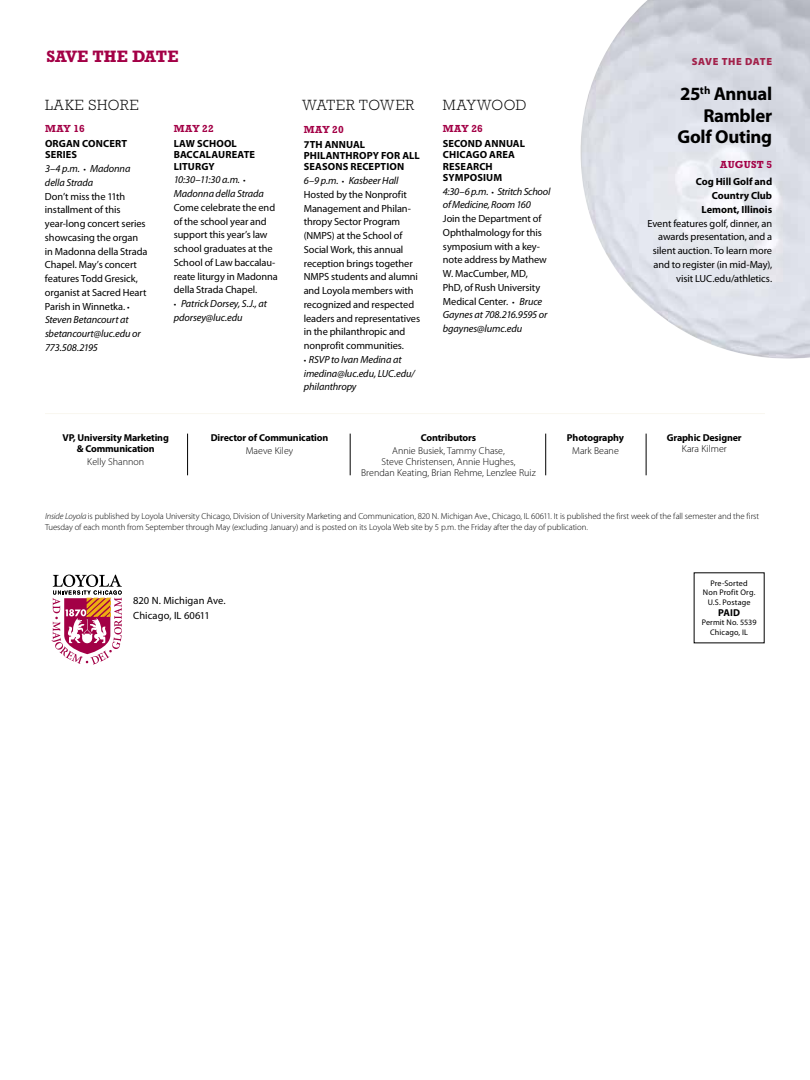
<style>
.page{position:relative;width:810px;height:1080px;background:#fff}
.page>*{position:absolute;margin:0;border:0;box-sizing:border-box;transform-origin:0 0}
.t1{font:700 18.75px/21.2px "Myriad Pro";letter-spacing:-.015em;color:#000;text-align:right}
.t2{font:700 16.75px "Rockwell Std";color:#a30046}
.t3{font:300 15px "Rockwell Std";letter-spacing:.045em;color:#000}
.t4{font:300 15px "Rockwell Std";letter-spacing:.08em;color:#000}
.t5{font:10.5px/15px "Myriad Pro";letter-spacing:.005em;color:#000}
.t6{font:10.38px/13.8px "Myriad Pro";letter-spacing:-.01em;color:#000}
.t7{font:italic 10.38px/13.8px "Myriad Pro";letter-spacing:-.01em;color:#000}
.t8{font:700 10.38px/11.2px "Myriad Pro";color:#000}
.t9{font:700 10.38px "Rockwell Std";letter-spacing:.015em;color:#a30046}
.t10{font:900 10.38px "Myriad Pro";letter-spacing:.06em;color:#a2224b}
.t11{font:300 10px/11.2px "Myriad Pro";color:#000;text-align:center}
.t12{font:700 10px/11.2px "Myriad Pro";letter-spacing:-.015em;color:#000;text-align:center}
.t13{font:300 8.75px/11.2px "Myriad Pro";letter-spacing:-.01em;color:#000}
.t14{font:8.12px/9.4px "Myriad Pro";letter-spacing:.015em;color:#000;text-align:center}
.s1{font-weight:700;font-style:normal}
.s2{font-size:8.75px}
.s3{font-style:italic;font-size:8.75px}
.s4{font-style:italic}
.s5{font-weight:700}
</style>
<div class="page">
<hr style="left:187px;top:434px;width:1px;height:41px;background:#000">
<hr style="left:350px;top:434px;width:1px;height:41px;background:#000">
<hr style="left:545px;top:434px;width:1px;height:41px;background:#000">
<hr style="left:646px;top:434px;width:1px;height:41px;background:#000">
<svg style="left:52px;top:575px;width:70px;height:90px"></svg>
<hr style="left:45px;top:413px;width:720px;height:1px;background:#f9f7f0">
<h2 class="t2" style="left:46px;top:46px;width:111px">SAVE THE DATE</h2>
<h3 class="t4" style="left:45px;top:97px;width:95px">LAKE SHORE</h3>
<p class="t9" style="left:45px;top:123px;width:41px">MAY 16</p>
<p class="t8" style="left:45px;top:138px;width:16px">Organ</p>
<p class="t8" style="left:82px;top:138px;width:14px">Concert</p>
<p class="t7" style="left:45px;top:148px;width:87px"><span class="s1">Series<br></span>3–4 p.m. <span class="s2">•</span> Madonna della Strada</p>
<p class="t6" style="left:45px;top:190px;width:104px">Don’t miss the 11th installment of this year-long concert series showcasing the organ in Madonna della Strada<br>Chapel. May’s concert features Todd Gresick, organist at Sacred Heart<br>Parish in Winnetka. <span class="s3">•<br></span><span class="s4">Steven Betancourt at sbetancourt@luc.edu or<br>773.508.2195</span></p>
<p class="t9" style="left:174px;top:123px;width:42px">MAY 22</p>
<p class="t8" style="left:174px;top:138px;width:37px">Law School<br>Baccalaureate<br>Liturgy</p>
<p class="t7" style="left:174px;top:173px;width:92px">10:30–11:30 a.m. <span class="s2">•<br></span>Madonna della Strada</p>
<p class="t6" style="left:174px;top:201px;width:105px">Come celebrate the end of the school year and support this year’s law school graduates at the<br>School of Law baccalau&shy;reate liturgy in Madonna della Strada Chapel.</p>
<p class="t7" style="left:174px;top:297px;width:95px"><span class="s2">•</span> Patrick Dorsey, S.J., at pdorsey@luc.edu</p>
<h3 class="t3" style="left:302px;top:97px;width:113px">WATER TOWER</h3>
<p class="t9" style="left:304px;top:123px;width:42px">MAY 20</p>
<p class="t8" style="left:304px;top:139px;width:36px">7th Annual<br>Philanthropy</p>
<p class="t8" style="left:381px;top:150px;width:35px">For All</p>
<p class="t8" style="left:304px;top:161px;width:14px">Seasons</p>
<p class="t6" style="left:304px;top:160px;width:118px;text-indent:47px"><span class="s5">Reception<br></span><span class="s4">6–9 p.m.</span> <span class="s3">•</span> <span class="s4">Kasbeer Hall<br></span>Hosted by the N onprofit<br>Management and Philan&shy;thropy Sector Program<br>(NM PS) at the School of<br>Social Work, this annual reception brings together<br>NMPS students and alumni and Loyola members with recognized and respected leaders and representatives in the philanthropic and nonprofit communities.</p>
<p class="t7" style="left:304px;top:353px;width:113px"><span class="s2">•</span> RSVP to Ivan Medina at imedina@luc.edu, LUC.edu/ philanthropy</p>
<h3 class="t3" style="left:443px;top:97px;width:85px">MAYWOOD</h3>
<p class="t9" style="left:443px;top:123px;width:42px">MAY 26</p>
<p class="t8" style="left:443px;top:138px;width:14px">Second</p>
<p class="t8" style="left:485px;top:138px;width:15px">Annual</p>
<p class="t8" style="left:443px;top:149px;width:14px">Chicago</p>
<p class="t8" style="left:489px;top:149px;width:14px">Area</p>
<p class="t8" style="left:443px;top:161px;width:14px">Research<br>Symposium</p>
<p class="t7" style="left:443px;top:185px;width:109px">4:30–6 p.m. <span class="s2">•</span> Stritch School of Medicine, Room 160</p>
<p class="t6" style="left:443px;top:212px;width:106px">Join the Department of<br>Ophthalmology for this symposium with a key&shy;note address by Mathew<br>W. MacCumber, MD,<br>PhD, of Rush University<br>Medical Center. <span class="s3">•</span> <span class="s4">Bruce<br>Gaynes at 708.216.9595 or bgaynes@lumc.edu</span></p>
<p class="t12" style="left:63px;top:432px;width:108px">VP, University Marketing &amp; Communication</p>
<p class="t11" style="left:87px;top:456px;width:58px">Kelly Shannon</p>
<p class="t12" style="left:211px;top:432px;width:119px">Director of Communication</p>
<p class="t11" style="left:246px;top:445px;width:49px">Maeve Kiley</p>
<p class="t12" style="left:421px;top:432px;width:57px">Contributors</p>
<p class="t11" style="left:361px;top:445px;width:176px">Annie Busiek, Tammy Chase,<br>Steve Christensen, Annie Hughes,<br>Brendan Keating, Brian Rehme, Lenzlee Ruiz</p>
<p class="t12" style="left:567px;top:432px;width:59px">Photography</p>
<p class="t11" style="left:572px;top:445px;width:48px">Mark Beane</p>
<p class="t10" style="left:692px;top:56px;width:52px">SAVE THEDA</p>
<p class="t10" style="left:760px;top:56px;width:13px">TE</p>
<h1 class="t1" style="left:678px;top:84px;width:96px">25<sup>th</sup> Annual<br>Rambler<br>Golf Outing</h1>
<p class="t9" style="left:720px;top:158px;width:53px">AUGUST 5</p>
<p class="t8" style="left:696px;top:175px;width:78px;line-height:13.8px;text-align:right">Cog Hill Golf and<br>Country Club<br>Lemont, Illinois</p>
<p class="t6" style="left:648px;top:216px;width:126px;text-align:right">Event features golf, dinner, an awards presentation, and a silent auction. To learn more and to register (in mid-May), visit LUC.edu/athletics.</p>
<p class="t12" style="left:667px;top:432px;width:76px">Graphic Designer</p>
<p class="t11" style="left:682px;top:444px;width:46px">Kara Kilmer</p>
<p class="t13" style="left:45px;top:511px;width:716px"><span class="s4">Inside Loyola</span> is published by Loyola University Chicago, Division of University Marketing and Communication, 820 N. Michigan Ave., Chicago, IL 60611. It is published the first week of the fall semester and the first<br>Tuesday of each month from September through May (excluding January) and is posted on its Loyola Web site by 5 p.m. the Friday after the day of publication.</p>
<p class="t5" style="left:133px;top:593px;width:94px">820 N . Michigan Ave.<br>Chicago, IL 60611</p>
<p class="t14" style="left:703px;top:579px;width:54px">Pre-Sorted<br>Non Profit Org.<br>U.S. Postage</p>
<p class="t12" style="left:718px;top:607px;width:24px">PAID</p>
<p class="t14" style="left:702px;top:618px;width:56px">Permit N o. 5539<br>Chicago, IL</p>
</div>
